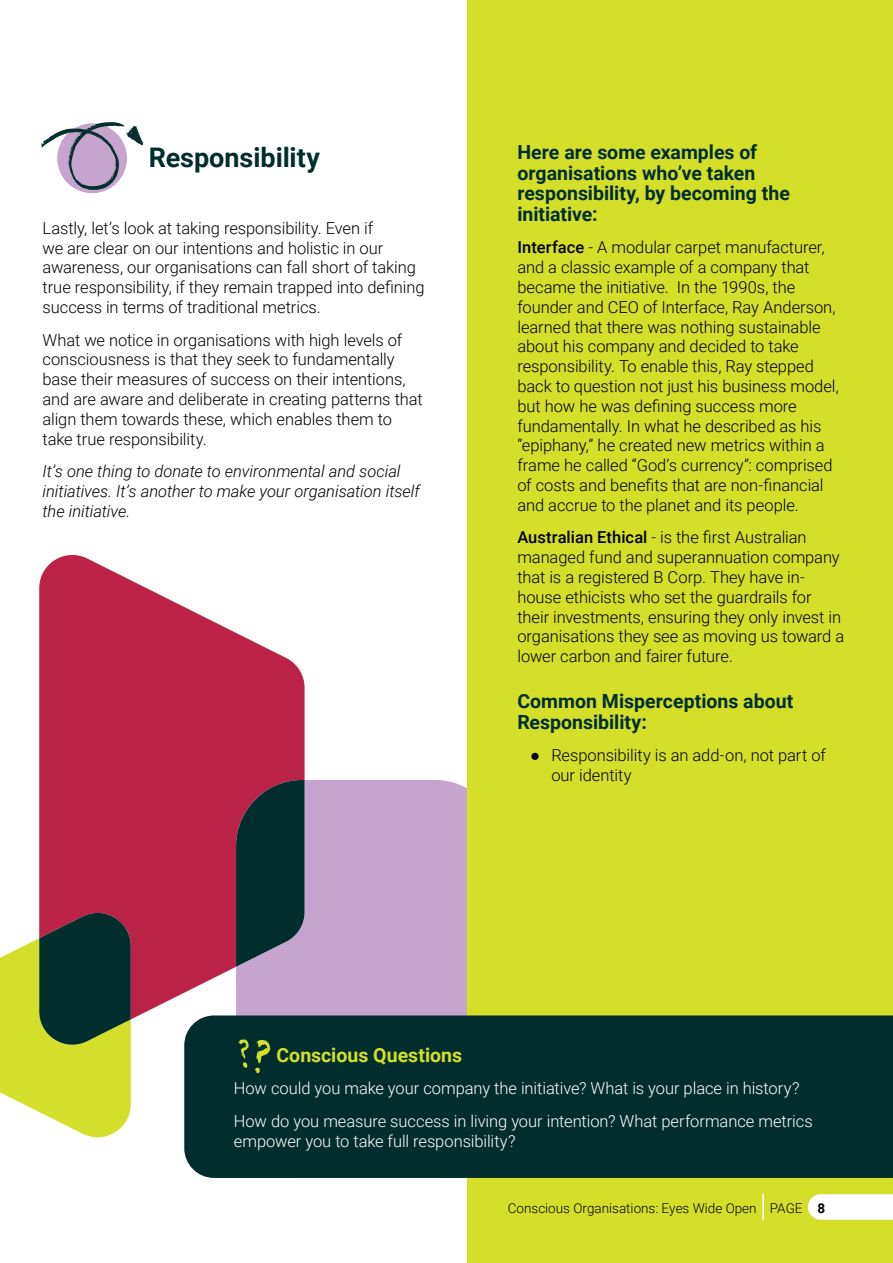
<style>
.page{position:relative;width:893px;height:1263px;background:#fff}
.page>*{position:absolute;margin:0;border:0;box-sizing:border-box;transform-origin:0 0}
.t1{font:700 27px "Roboto";color:#012e2d}
.t2{font:700 19.5px/20.5px "Roboto";color:#012e2d}
.t3{font:700 19.5px "Roboto";color:#d4df2a}
.t4{font:300 16.5px/19.8px "Roboto";letter-spacing:-.005em;color:#000}
.t5{font:300 16.5px/32.5px "Roboto";letter-spacing:-.005em;color:#fff}
.t6{font:italic 300 16.5px/19.8px "Roboto";letter-spacing:-.005em;color:#000}
.t7{font:300 13.5px "Roboto";color:#000}
.s1{font-weight:500}
.s2{font-family:"Arial";font-weight:400}
.s3{font-weight:700}
</style>
<div class="page">
<div style="left:305px;top:780px;width:163px;height:235px;background:#c5a5ce"></div>
<svg style="left:39px;top:554px;width:266px;height:465px;fill:#ba2248"></svg>
<svg style="left:236px;top:780px;width:69px;height:187px;background:#22383e"></svg>
<svg style="left:0;top:905px;width:131px;height:233px;background:#919d4a"></svg>
<div style="left:468px;top:0;width:425px;height:1263px;background:#d4df2a"></div>
<div style="left:184px;top:1015px;width:709px;height:163px;background:#012e2d"></div>
<svg style="left:41px;top:122px;width:102px;height:68px"></svg>
<svg style="left:255px;top:1040px;width:16px;height:33px"></svg>
<svg style="left:238px;top:1039px;width:11px;height:29px"></svg>
<svg style="left:808px;top:1194px;width:85px;height:26px;background:#fcfdf4"></svg>
<hr style="left:762px;top:1194px;width:2px;height:26px;background:#fff">
<h1 class="t1" style="left:149px;top:139px;width:173px">Responsibility</h1>
<p class="t4" style="left:43px;top:217px;width:384px">Lastly, let’s look at taking responsibility. Even if<br>we are clear on our intentions and holistic in our awareness, our organisations can fall short of taking true responsibility, if they remain trapped into defining success in terms of traditional metrics.</p>
<p class="t4" style="left:43px;top:329px;width:382px">What we notice in organisations with high levels of consciousness is that they seek to fundamentally base their measures of success on their intentions, and are aware and deliberate in creating patterns that align them towards these, which enables them to take true responsibility.</p>
<p class="t6" style="left:43px;top:461px;width:379px">It’s one thing to donate to environmental and social initiatives. It’s another to make your organisation itself the initiative.</p>
<p class="t2" style="left:517px;top:141px;width:274px">Here are some examples of organisations who’ve taken responsibility, by becoming the initiative:</p>
<p class="t4" style="left:517px;top:237px;width:323px"><span class="s1">Interface</span> - A modular carpet manufacturer, and a classic example of a company that became the initiative. In the 1990s, the founder and CEO of Interface, Ray Anderson, learned that there was nothing sustainable about his company and decided to take responsibility. To enable this, Ray stepped back to question not just his business model, but how he was defining success more fundamentally. In what he described as his “epiphany,” he created new metrics within a frame he called “God’s currency”: comprised of costs and benefits that are non-financial and accrue to the planet and its people.</p>
<p class="t4" style="left:517px;top:527px;width:328px"><span class="s1">Australian Ethical</span> - is the first Australian managed fund and superannuation company that is a registered B Corp. They have in&shy;house ethicists who set the guardrails for their investments, ensuring they only invest in organisations they see as moving us toward a lower carbon and fairer future.</p>
<p class="t2" style="left:517px;top:690px;width:278px">Common Misperceptions about<br>Responsibility:</p>
<p class="t4" style="left:551px;top:745px;width:276px;text-indent:-21px"><span class="s2">●</span> Responsibility is an add-on, not part of our identity</p>
<p class="t3" style="left:276px;top:1041px;width:187px">Conscious Questions</p>
<p class="t5" style="left:234px;top:1071px;width:580px">How could you make your company the initiative? What is your place in history?<br>How do you measure success in living your intention? What performance metrics</p>
<p class="t5" style="left:234px;top:1124px;width:283px">empower you to take full responsibility?</p>
<p class="t7" style="left:508px;top:1198px;width:319px">Conscious Organisations: Eyes Wide Open PAGE <span class="s3">8</span></p>
</div>
